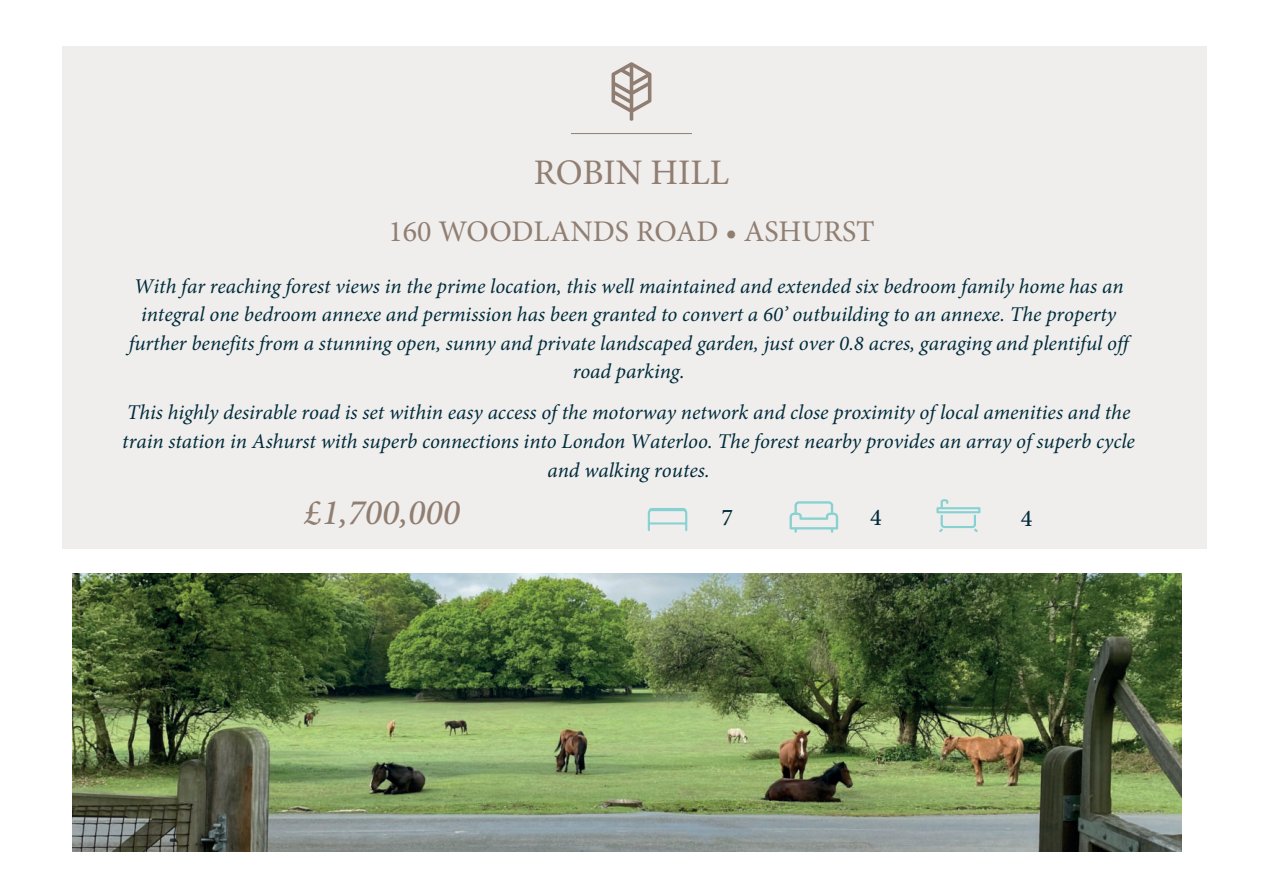
<style>
.page{position:relative;width:1263px;height:893px;background:#fff}
.page>*{position:absolute;margin:0;border:0;box-sizing:border-box;transform-origin:0 0}
.t1{font:italic 500 36px "Minion Pro";color:#917e72}
.t2{font:36px "Minion Pro";color:#917e72}
.t3{font:30px "Minion Pro";color:#917e72}
.t4{font:500 24px "Minion Pro";color:#002a39}
.t5{font:italic 21px/28.7px "Minion Pro";color:#002b3b;text-align:center}
</style>
<div class="page">
<div style="left:62px;top:46px;width:1144px;height:503px;background:#efeeec"></div>
<hr style="left:571px;top:133px;width:121px;height:1px;background:#917e72">
<svg style="left:611px;top:62px;width:40px;height:59px"></svg>
<svg style="left:936px;top:499px;width:44px;height:33px"></svg>
<svg style="left:789px;top:501px;width:49px;height:32px"></svg>
<svg style="left:648px;top:508px;width:39px;height:23px"></svg>
<hr style="left:649px;top:522px;width:37px;height:2px;background:#86d1d1">
<img style="left:73px;top:574px;width:1108px;height:277px">
<h1 class="t2" style="left:534px;top:158px;width:197px">ROBIN HILL</h1>
<h2 class="t3" style="left:388px;top:220px;width:488px">160 WOODLANDS ROAD • ASHURST</h2>
<p class="t5" style="left:129px;top:273px;width:1001px">With far reaching forest views in the prime location, this well maintained and extended six bedroom family home has an integral one bedroom annexe and permission has been granted to convert a 60’ outbuilding to an annexe. The property further benefits from a stunning open, sunny and private landscaped garden, just over 0.8 acres, garaging and plentiful off road parking.</p>
<p class="t5" style="left:122px;top:400px;width:1014px">This highly desirable road is set within easy access of the motorway network and close proximity of local amenities and the train station in Ashurst with superb connections into London Waterloo. The forest nearby provides an array of superb cycle and walking routes.</p>
<h1 class="t1" style="left:304px;top:498px;width:157px">£1,700,000</h1>
<p class="t4" style="left:722px;top:508px;width:13px">7</p>
<p class="t4" style="left:870px;top:508px;width:13px">4</p>
<p class="t4" style="left:1021px;top:508px;width:13px">4</p>
</div>
